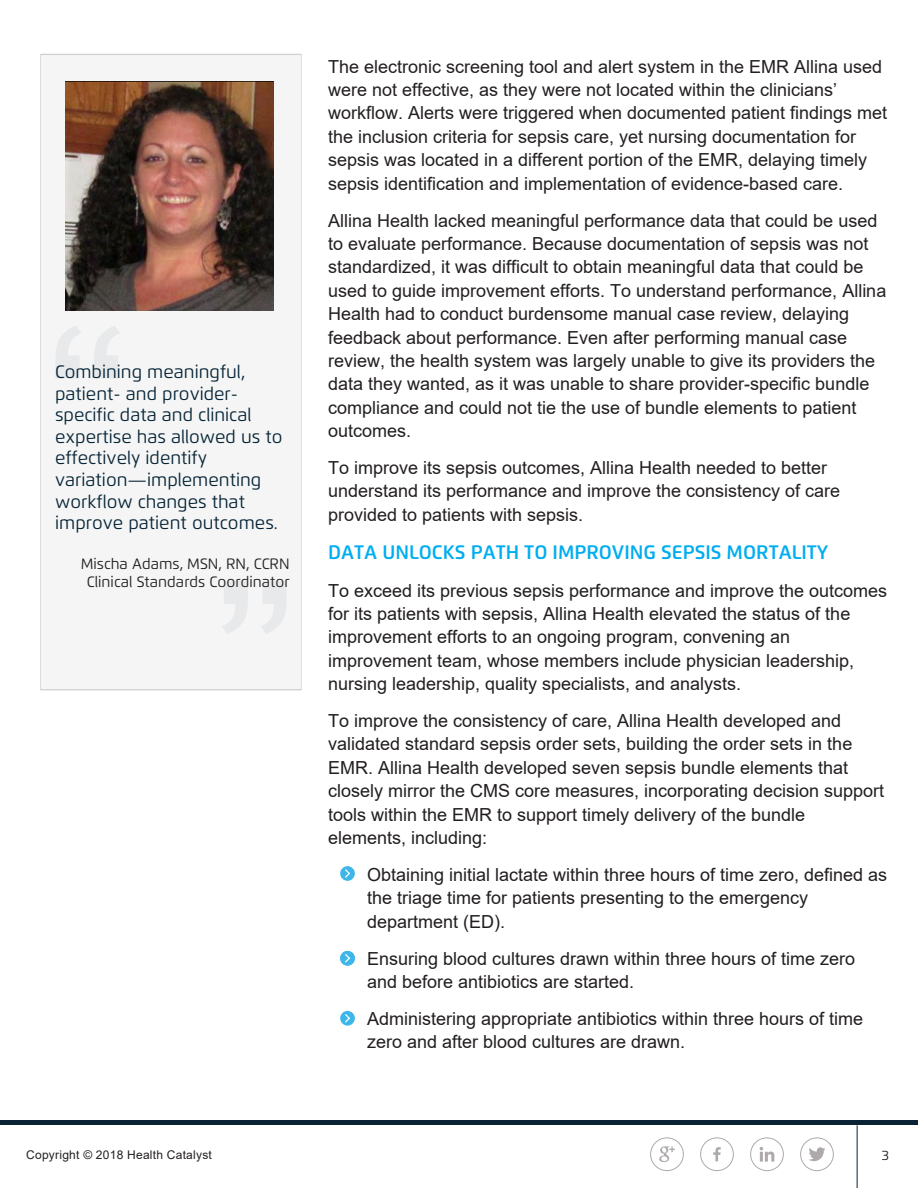
<style>
.page{position:relative;width:918px;height:1188px;background:#fff}
.page>*{position:absolute;margin:0;border:0;box-sizing:border-box;transform-origin:0 0}
.t1{font:600 19.5px "Flexo";color:#00aeef}
.t2{font:18px/23.4px "Arial";color:#231f20}
.t3{font:18px/23.4px "Arial";color:#221e1f}
.t4{font:18px/23.4px "Arial";color:#231f20}
.t5{font:18px/23.4px "Arial";color:#221e1f}
.t6{font:18px/21.6px "Flexo";color:#062437}
.t7{font:15px/18px "Flexo";color:#231f20;text-align:center}
.t8{font:13.5px "Flexo";color:#231f20}
.t9{font:12px "Arial";letter-spacing:.02em;color:#231f20}
</style>
<div class="page">
<svg style="left:659px;top:1146px;width:16px;height:16px"></svg>
<div style="left:650px;top:1137px;width:34px;height:34px;border:1px solid #aeaaa9;border-radius:50%"></div>
<hr style="left:857px;top:1125px;width:1px;height:63px;background:#062437">
<div style="left:0;top:1120px;width:918px;height:5px;background:#0a2334"></div>
<svg style="left:809px;top:1147px;width:17px;height:14px"></svg>
<div style="left:800px;top:1137px;width:34px;height:34px;border:1px solid #aeaaa9;border-radius:50%"></div>
<svg style="left:713px;top:1147px;width:8px;height:14px"></svg>
<div style="left:700px;top:1137px;width:34px;height:34px;border:1px solid #aeaaa9;border-radius:50%"></div>
<svg style="left:760px;top:1147px;width:14px;height:15px"></svg>
<div style="left:750px;top:1137px;width:34px;height:34px;border:1px solid #aeaaa9;border-radius:50%"></div>
<svg style="left:340px;top:866px;width:15px;height:15px"></svg>
<svg style="left:344px;top:868px;width:7px;height:11px"></svg>
<div style="left:340px;top:951px;width:15px;height:15px;background:#3eb6e9;border-radius:50%"></div>
<svg style="left:345px;top:954px;width:5px;height:9px"></svg>
<svg style="left:340px;top:1011px;width:15px;height:15px"></svg>
<svg style="left:344px;top:1013px;width:7px;height:11px"></svg>
<div style="left:41px;top:54px;width:260px;height:636px;background:#f4f5f4"></div>
<div style="left:40px;top:54px;width:262px;height:636px;border:1px solid #cfd0d2"></div>
<svg style="left:56px;top:326px;width:63px;height:52px"></svg>
<svg style="left:222px;top:581px;width:64px;height:53px"></svg>
<img style="left:66px;top:82px;width:208px;height:229px">
<p class="t6" style="left:55px;top:361px;width:229px">Combining meaningful, patient- and provider&shy;specific data and clinical expertise has allowed us to effectively identify variation—implementing workflow changes that improve patient outcomes.</p>
<p class="t7" style="left:81px;top:554px;width:210px">Mischa Adams, MSN, RN, CCRN<br>Clinical Standards Coordinator</p>
<p class="t4" style="left:328px;top:54px;width:561px">The electronic screening tool and alert system in the EMR Allina used were not effective, as they were not located within the clinicians’ workflow. Alerts were triggered when documented patient findings met the inclusion criteria for sepsis care, yet nursing documentation for sepsis was located in a different portion of the EMR, delaying timely sepsis identification and implementation of evidence-based care.</p>
<p class="t2" style="left:328px;top:208px;width:560px">Allina Health lacked meaningful performance data that could be used to evaluate performance. Because documentation of sepsis was not standardized, it was difficult to obtain meaningful data that could be used to guide improvement efforts. To understand performance, Allina Health had to conduct burdensome manual case review, delaying feedback about performance. Even after performing manual case review, the health system was largely unable to give its providers the data they wanted, as it was unable to share provider-specific bundle compliance and could not tie the use of bundle elements to patient outcomes.</p>
<p class="t2" style="left:328px;top:456px;width:514px">To improve its sepsis outcomes, Allina Health needed to better understand its performance and improve the consistency of care provided to patients with sepsis.</p>
<p class="t1" style="left:328px;top:540px;width:502px">DATA UNLOCKS PATH TO IMPROVING SEPSIS MORTALITY</p>
<p class="t3" style="left:328px;top:578px;width:561px">To exceed its previous sepsis performance and improve the outcomes for its patients with sepsis, Allina Health elevated the status of the improvement efforts to an ongoing program, convening an improvement team, whose members include physician leadership, nursing leadership, quality specialists, and analysts.</p>
<p class="t3" style="left:328px;top:709px;width:558px">To improve the consistency of care, Allina Health developed and validated standard sepsis order sets, building the order sets in the EMR. Allina Health developed seven sepsis bundle elements that closely mirror the CMS core measures, incorporating decision support tools within the EMR to support timely delivery of the bundle elements, including:</p>
<p class="t5" style="left:367px;top:863px;width:522px;text-indent:-24px">• Obtaining initial lactate within three hours of time zero, defined as the triage time for patients presenting to the emergency department (ED).</p>
<p class="t5" style="left:367px;top:947px;width:490px;text-indent:-24px">• Ensuring blood cultures drawn within three hours of time zero and before antibiotics are started.</p>
<p class="t5" style="left:367px;top:1007px;width:498px;text-indent:-24px">• Administering appropriate antibiotics within three hours of time zero and after blood cultures are drawn.</p>
<p class="t9" style="left:26px;top:1146px;width:187px">Copyright © 2018 Health Catalyst</p>
<p class="t8" style="left:882px;top:1147px;width:9px">3</p>
</div>
